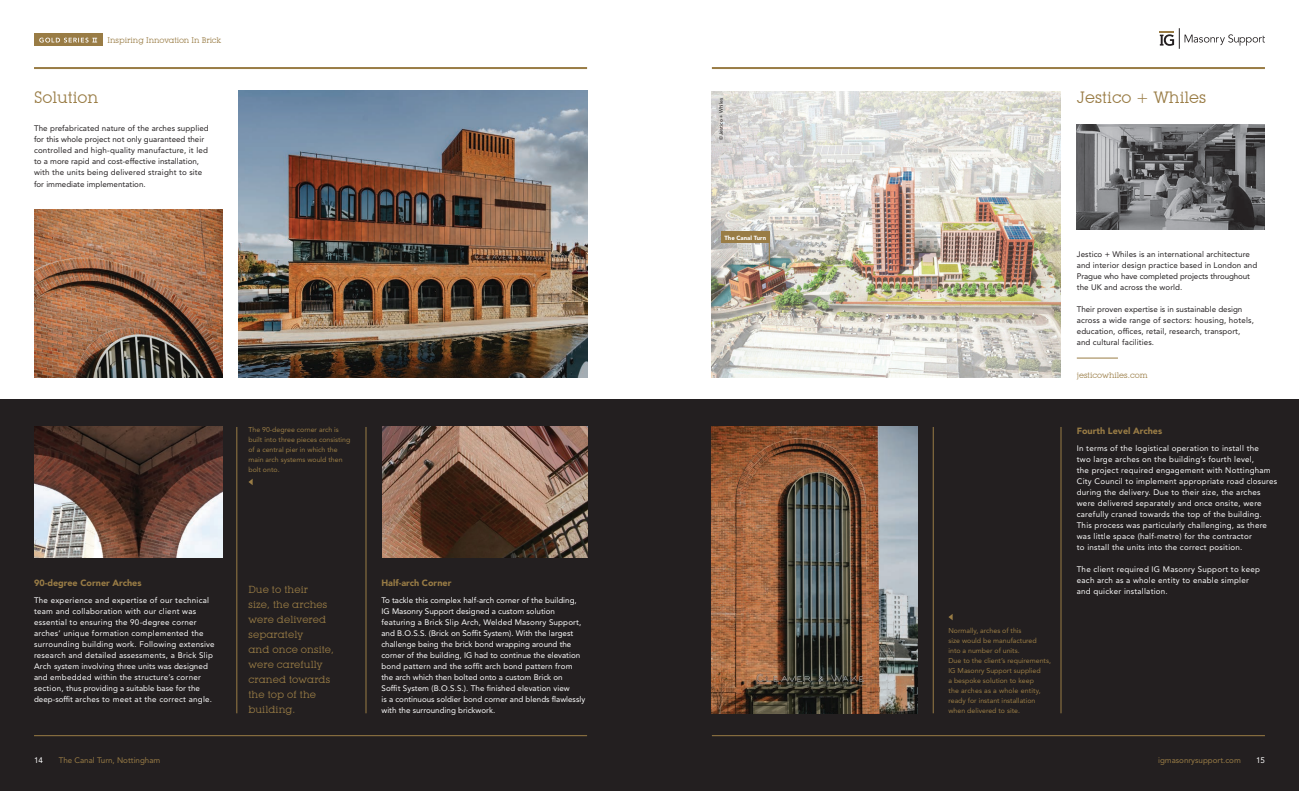
<style>
.page{position:relative;width:1299px;height:791px;background:#fff}
.page>*{position:absolute;margin:0;border:0;box-sizing:border-box;transform-origin:0 0}
.t1{font:16px "Lubalin Graph IT Cby BT";color:#997c45}
.t2{font:10px/15px "Lubalin Graph IT Cby BT";letter-spacing:.01em;color:#997c45}
.t3{font:900 9px "Avenir LT Std";color:#997c45}
.t4{font:8px/11px "Avenir LT Std";letter-spacing:.03em;color:#fff}
.t5{font:8px/11px "Avenir LT Std";letter-spacing:.01em;color:#231f20}
.t6{font:8px/11px "Avenir LT Std";color:#fff}
.t7{font:8px "Lubalin Graph IT Cby BT";color:#997c45}
.t8{font:8px "Avenir LT Std";color:#997c45}
.t9{font:7px/10px "Avenir LT Std";color:#997c45}
.t10{font:900 6px "Avenir LT Std";color:#fff}
.t11{font:5px "Avenir LT Std";color:#231f20}
</style>
<div class="page">
<div style="left:0;top:399px;width:1298px;height:392px;background:#231f20"></div>
<img style="left:238px;top:91px;width:349px;height:287px">
<img style="left:1076px;top:125px;width:188px;height:104px">
<hr style="left:1076px;top:358px;width:41px;height:1px;background:#997c45">
<hr style="left:34px;top:735px;width:553px;height:1px;background:#997c45">
<hr style="left:711px;top:735px;width:553px;height:1px;background:#997c45">
<img style="left:711px;top:91px;width:349px;height:287px">
<hr style="left:769px;top:232px;width:1px;height:37px;background:#997c45">
<div style="left:721px;top:232px;width:48px;height:11px;background:#997c45"></div>
<svg style="left:248px;top:479px;width:5px;height:6px"></svg>
<svg style="left:948px;top:614px;width:4px;height:6px"></svg>
<img style="left:34px;top:427px;width:188px;height:130px">
<img style="left:382px;top:427px;width:205px;height:130px">
<img style="left:711px;top:427px;width:206px;height:286px">
<hr style="left:236px;top:427px;width:1px;height:286px;background:#997c45">
<hr style="left:366px;top:427px;width:1px;height:286px;background:#997c45">
<hr style="left:932px;top:427px;width:1px;height:286px;background:#997c45">
<hr style="left:1060px;top:427px;width:1px;height:286px;background:#997c45">
<img style="left:34px;top:209px;width:188px;height:169px">
<hr style="left:34px;top:67px;width:553px;height:2px;background:#997c45">
<hr style="left:711px;top:67px;width:553px;height:2px;background:#997c45">
<svg style="left:1159px;top:28px;width:105px;height:21px"></svg>
<div style="left:34px;top:34px;width:68px;height:12px;background:#997c45"></div>
<svg style="left:39px;top:38px;width:58px;height:5px"></svg>
<p class="t7" style="left:107px;top:35px;width:115px">Inspiring Innovation In Brick</p>
<h1 class="t1" style="left:34px;top:87px;width:66px">Solution</h1>
<p class="t5" style="left:34px;top:123px;width:176px">The prefabricated nature of the arches supplied for this whole project not only guaranteed their controlled and high-quality manufacture, it led to a more rapid and cost-effective installation, with the units being delivered straight to site</p>
<p class="t5" style="left:34px;top:179px;width:113px">for immediate implementation.</p>
<p class="t9" style="left:248px;top:425px;width:103px">The 90-degree corner arch is built into three pieces consisting of a central pier in which the main arch systems would then bolt onto.</p>
<p class="t3" style="left:34px;top:578px;width:109px">90-degree Corner Arches</p>
<p class="t4" style="left:34px;top:595px;width:182px">The experience and expertise of our technical team and collaboration with our client was essential to ensuring the 90-degree corner arches’ unique formation complemented the surrounding building work. Following extensive research and detailed assessments, a Brick Slip Arch system involving three units was designed and embedded within the structure’s corner section, thus providing a suitable base for the deep-soffit arches to meet at the correct angle.</p>
<p class="t2" style="left:248px;top:582px;width:87px">Due to their<br>size, the arches were delivered separately<br>and once onsite, were carefully craned towards the top of the building.</p>
<p class="t3" style="left:381px;top:578px;width:71px">Half-arch Corner</p>
<p class="t6" style="left:381px;top:595px;width:205px">To tackle this complex half-arch corner of the building, IG Masonry Support designed a custom solution featuring a Brick Slip Arch, Welded Masonry Support, and B.O.S.S. (Brick on Soffit System). With the largest challenge being the brick bond wrapping around the corner of the building, IG had to continue the elevation bond pattern and the soffit arch bond pattern from the arch which then bolted onto a custom Brick on<br>Soffit System (B.O.S.S.). The finished elevation view<br>is a continuous soldier bond corner and blends flawlessly with the surrounding brickwork.</p>
<p class="t11" style="left:718px;top:140px;width:44px;rotate:-90deg">© Jestico + Whiles</p>
<p class="t10" style="left:724px;top:234px;width:43px">The Canal Turn</p>
<h1 class="t1" style="left:1076px;top:88px;width:131px">Jestico + Whiles</h1>
<p class="t9" style="left:948px;top:626px;width:104px">Normally, arches of this<br>size would be manufactured<br>into a number of units.<br>Due to the client’s requirements,<br>IG Masonry Support supplied<br>a bespoke solution to keep<br>the arches as a whole entity, ready for instant installation when delivered to site.</p>
<p class="t5" style="left:1076px;top:248px;width:182px">Jestico + Whiles is an international architecture and interior design practice based in London and Prague who have completed projects throughout the UK and across the world.</p>
<p class="t5" style="left:1076px;top:303px;width:178px">Their proven expertise is in sustainable design across a wide range of sectors: housing, hotels, education, offices, retail, research, transport, and cultural facilities.</p>
<p class="t7" style="left:1076px;top:370px;width:72px">jesticowhiles.com</p>
<p class="t3" style="left:1076px;top:425px;width:87px">Fourth Level Arches</p>
<p class="t4" style="left:1076px;top:442px;width:202px">In terms of the logistical operation to install the<br>two large arches on the building’s fourth level,<br>the project required engagement with Nottingham City Council to implement appropriate road closures during the delivery. Due to their size, the arches were delivered separately and once onsite, were carefully craned towards the top of the building.<br>This process was particularly challenging, as there was little space (half-metre) for the contractor<br>to install the units into the correct position.</p>
<p class="t4" style="left:1076px;top:563px;width:185px">The client required IG Masonry Support to keep each arch as a whole entity to enable simpler and quicker installation.</p>
<p class="t4" style="left:34px;top:755px;width:10px">14</p>
<p class="t8" style="left:59px;top:755px;width:103px">The Canal Turn, Nottingham</p>
<p class="t8" style="left:1157px;top:755px;width:84px">igmasonrysupport.com</p>
<p class="t4" style="left:1255px;top:755px;width:10px">15</p>
</div>
